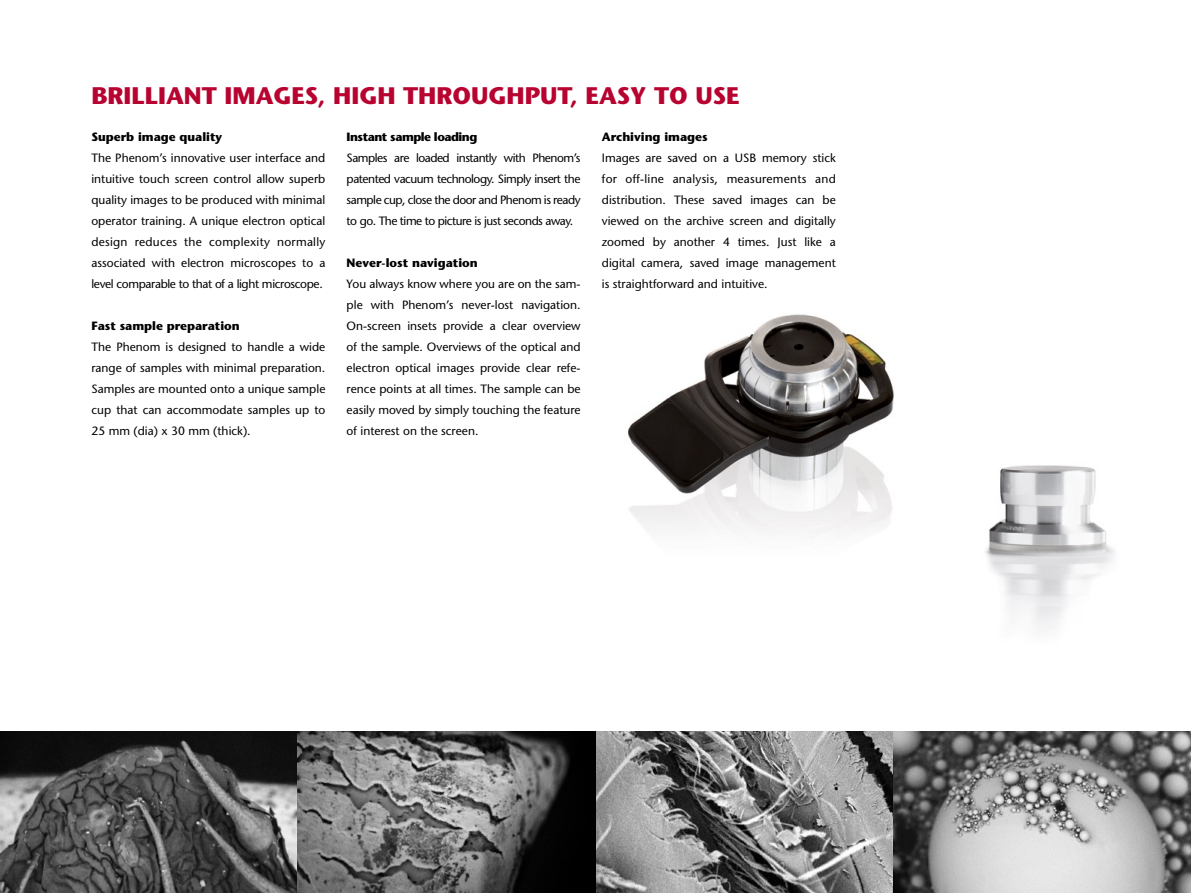
<style>
.page{position:relative;width:1191px;height:893px;background:#fff}
.page>*{position:absolute;margin:0;border:0;box-sizing:border-box;transform-origin:0 0}
.t1{font:700 24px "Stone Sans";color:#b80331}
.t2{font:12px/21px "Stone Sans";color:#000;text-align:justify}
.t3{font:700 12px "Stone Sans";color:#000}
.t4{font:700 12px "Stone Sans";letter-spacing:-.04em;color:#000}
</style>
<div class="page">
<img style="left:0;top:731px;width:1191px;height:162px">
<img style="left:985px;top:465px;width:130px;height:165px">
<img style="left:628px;top:314px;width:266px;height:219px">
<h1 class="t1" style="left:91px;top:81px;width:649px">BRILLIANT IMAGES, HIGH THROUGHPUT, EASY TO USE</h1>
<p class="t3" style="left:91px;top:130px;width:132px">Superb image quality</p>
<p class="t2" style="left:91px;top:148px;width:235px">The Phenom’s innovative user interface and intuitive touch screen control allow superb quality images to be produced with minimal operator training. A unique electron optical design reduces the complexity normally associated with electron microscopes to a level comparable to that of a light microscope.</p>
<p class="t3" style="left:91px;top:319px;width:150px">Fast sample preparation</p>
<p class="t2" style="left:91px;top:337px;width:235px">The Phenom is designed to handle a wide range of samples with minimal preparation.<br>Samples are mounted onto a unique sample cup that can accommodate samples up to 25 mm (dia) x 30 mm (thick).</p>
<p class="t4" style="left:347px;top:130px;width:132px">Instant sample loading</p>
<p class="t2" style="left:347px;top:148px;width:235px">Samples are loaded instantly with Phenom’s patented vacuum technology. Simply insert the sample cup, close the door and Phenom is ready to go. The time to picture is just seconds away.</p>
<p class="t3" style="left:347px;top:256px;width:133px">Never-lost navigation</p>
<p class="t2" style="left:347px;top:274px;width:235px">You always know where you are on the sam&shy;ple with Phenom’s never-lost navigation.<br>On-screen insets provide a clear overview of the sample. Overviews of the optical and electron optical images provide clear refe&shy;rence points at all times. The sample can be easily moved by simply touching the feature of interest on the screen.</p>
<p class="t3" style="left:602px;top:130px;width:107px">Archiving images</p>
<p class="t2" style="left:602px;top:148px;width:235px">Images are saved on a USB memory stick for off-line analysis, measurements and distribution. These saved images can be viewed on the archive screen and digitally zoomed by another 4 times. Just like a digital camera, saved image management is straightforward and intuitive.</p>
</div>
